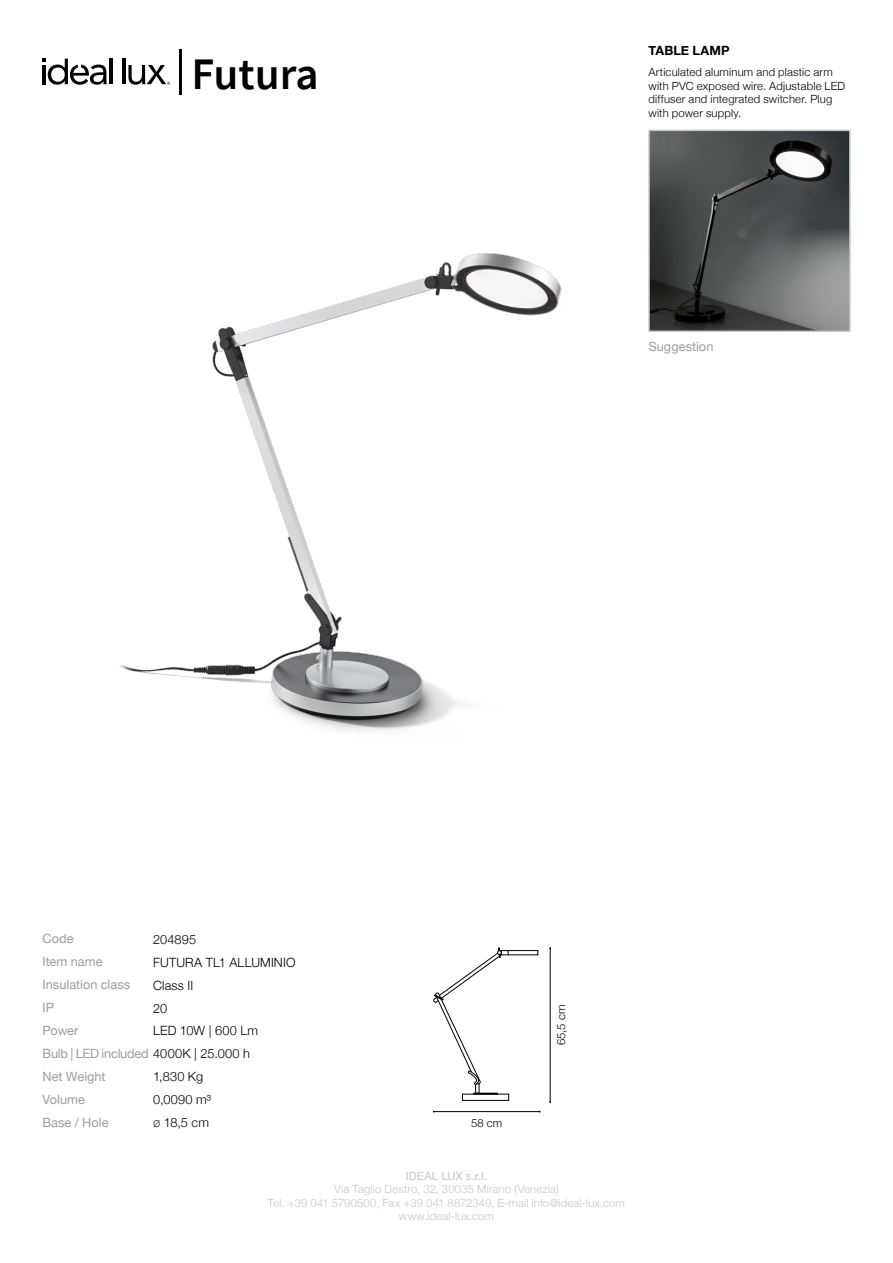
<style>
.page{position:relative;width:893px;height:1263px;background:#fff}
.page>*{position:absolute;margin:0;border:0;box-sizing:border-box;transform-origin:0 0}
.t1{font:600 45px "Source Sans Pro";color:#000}
.t2{font:300 12.75px/23px "Helvetica Neue";letter-spacing:.015em;color:#000}
.t3{font:12.75px/23px "Helvetica Neue";color:#9d9d9c}
.t4{font:12.75px/22.8px "Helvetica Neue";letter-spacing:-.02em;color:#9d9d9c}
.t5{font:700 12.75px "Helvetica Neue";letter-spacing:.01em;color:#000}
.t6{font:300 11.25px/13.5px "Helvetica Neue";letter-spacing:.015em;color:#000}
.t7{font:300 11.25px/13.5px "Helvetica Neue";letter-spacing:.015em;color:#c6c6c6;text-align:center}
.t8{font:11.25px "Helvetica Neue";letter-spacing:.015em;color:#c6c6c6}
.s1{font-weight:300;color:#000}
.s2{font-family:"Source Sans Pro"}
</style>
<div class="page">
<hr style="left:179px;top:49px;width:3px;height:45px;background:#000">
<hr style="left:110px;top:59px;width:3px;height:25px;background:#000">
<hr style="left:122px;top:59px;width:3px;height:25px;background:#000">
<svg style="left:43px;top:59px;width:64px;height:26px"></svg>
<svg style="left:128px;top:65px;width:42px;height:20px"></svg>
<img style="left:119px;top:253px;width:443px;height:478px">
<img style="left:651px;top:133px;width:197px;height:196px">
<div style="left:648px;top:130px;width:203px;height:202px;border:2px solid #c6c6c6"></div>
<hr style="left:434px;top:1111px;width:106px;height:1px;background:#000">
<hr style="left:550px;top:948px;width:1px;height:154px;background:#000">
<div style="left:475px;top:1083px;width:4px;height:10px;border:1px solid #000"></div>
<svg style="left:473px;top:1093px;width:25px;height:1px"></svg>
<div style="left:462px;top:1094px;width:47px;height:6px;border:1px solid #000"></div>
<div style="left:501px;top:950px;width:37px;height:5px;border:1px solid #000"></div>
<svg style="left:433px;top:948px;width:69px;height:137px"></svg>
<h1 class="t1" style="left:191px;top:44px;width:129px">Futura</h1>
<p class="t5" style="left:648px;top:39px;width:83px">TABLE LAMP</p>
<p class="t6" style="left:648px;top:65px;width:198px">Articulated aluminum and plastic arm with PVC exposed wire. Adjustable LED diffuser and integrated switcher. Plug with power supply.</p>
<p class="t3" style="left:648px;top:334px;width:66px">Suggestion</p>
<p class="t3" style="left:43px;top:926px;width:89px">Code<br>Item name<br>Insulation class</p>
<p class="t3" style="left:43px;top:995px;width:13px">IP</p>
<p class="t2" style="left:153px;top:927px;width:45px">204895</p>
<p class="t2" style="left:153px;top:950px;width:144px">FUTURA TL1 ALLUMINIO<br>Class II</p>
<p class="t2" style="left:153px;top:996px;width:16px">20</p>
<p class="t2" style="left:153px;top:1018px;width:107px">LED 10W | 600 Lm</p>
<p class="t4" style="left:42px;top:1018px;width:209px">Power<br>Bulb | LED included <span class="s1">4000K | 25.000 h</span></p>
<p class="t3" style="left:42px;top:1064px;width:65px">Net Weight</p>
<p class="t3" style="left:42px;top:1087px;width:68px">Volume<br>Base / Hole</p>
<p class="t2" style="left:153px;top:1064px;width:52px">1,830 Kg</p>
<p class="t2" style="left:153px;top:1087px;width:60px">0,0090 m³<br><span class="s2">Ø</span> 18,5 cm</p>
<p class="t6" style="left:471px;top:1115px;width:32px">58 cm</p>
<p class="t6" style="left:554px;top:1045px;width:42px;rotate:-90deg">65,5 cm</p>
<p class="t8" style="left:406px;top:1166px;width:83px">IDEAL LUX s.r.l.</p>
<p class="t7" style="left:268px;top:1182px;width:359px">Via Taglio Destro, 32, 30035 Mirano (Venezia)<br>Tel. +39 041 5790500, Fax +39 041 8872349, E-mail info@ideal-lux.com www.ideal-lux.com</p>
</div>
